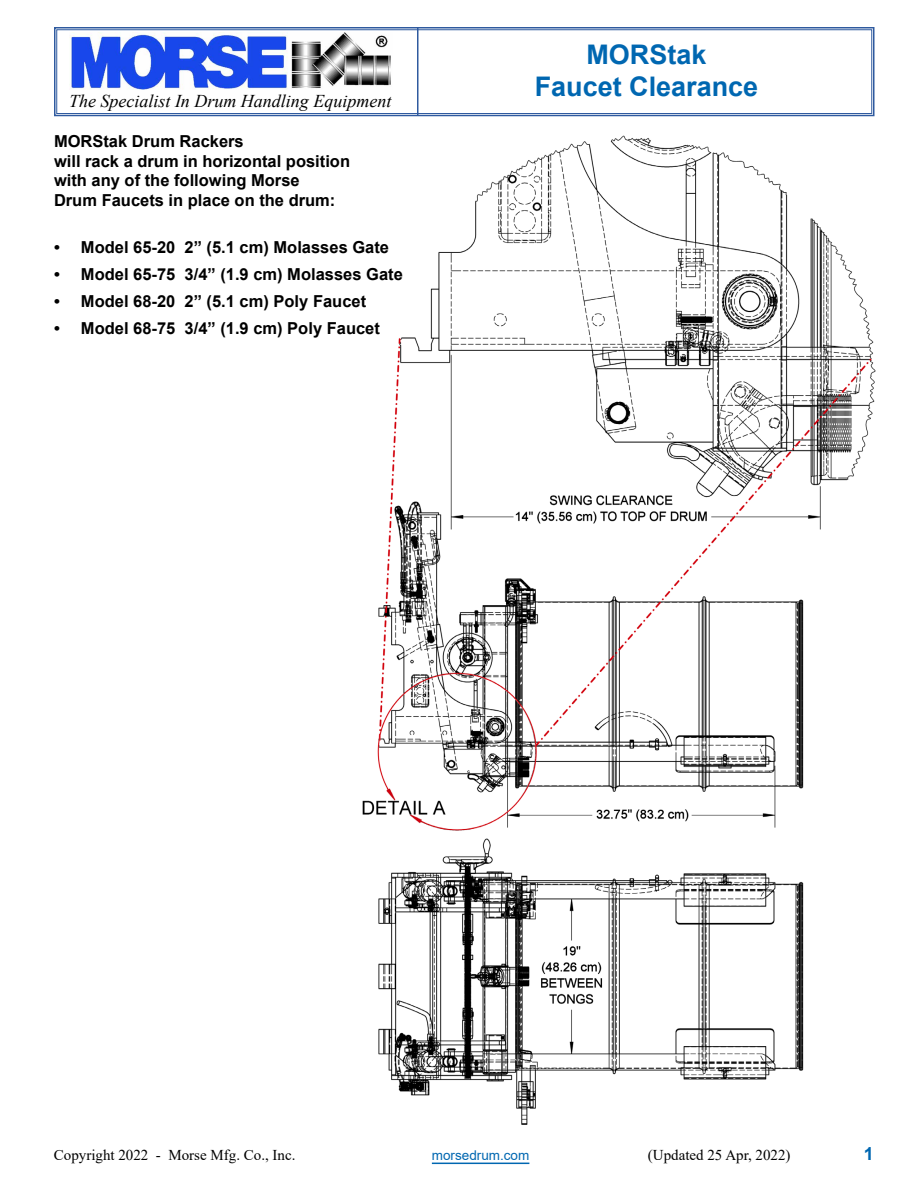
<style>
.page{position:relative;width:918px;height:1188px;background:#fff}
.page>*{position:absolute;margin:0;border:0;box-sizing:border-box;transform-origin:0 0}
.t1{font:700 27px/32.4px "Arial";color:#0067b1;text-align:center}
.t2{font:italic 18px "Times New Roman";color:#000}
.t3{font:700 18px "Arial";color:#0067b1}
.t4{font:700 16.5px/19.8px "Arial";color:#000}
.t5{font:15px "Times New Roman";color:#000}
.t6{font:13.5px "Arial";color:#0067b1}
</style>
<div class="page">
<img style="left:362px;top:135px;width:514px;height:990px">
<svg style="left:54px;top:27px;width:821px;height:90px"></svg>
<div style="left:56px;top:29px;width:816px;height:85px;border:1px solid #2f5a9f"></div>
<hr style="left:417px;top:28px;width:1px;height:88px;background:#2f5a9f">
<hr style="left:432px;top:1163px;width:97px;height:1px;background:#0067b1">
<p class="t2" style="left:69px;top:89px;width:324px">The Specialist In Drum Handling Equipment</p>
<p class="t4" style="left:54px;top:131px;width:298px">MORStak Drum Rackers<br>will rack a drum in horizontal position with any of the following Morse<br>Drum Faucets in place on the drum:</p>
<p class="t4" style="left:54px;top:238px;width:337px">• Model 65-20 2” (5.1 cm) Molasses Gate</p>
<p class="t4" style="left:54px;top:265px;width:350px">• Model 65-75 3/4” (1.9 cm) Molasses Gate</p>
<p class="t4" style="left:54px;top:292px;width:314px">• Model 68-20 2” (5.1 cm) Poly Faucet</p>
<p class="t4" style="left:54px;top:319px;width:327px">• Model 68-75 3/4” (1.9 cm) Poly Faucet</p>
<h1 class="t1" style="left:535px;top:39px;width:225px">MORStak<br>Faucet Clearance</h1>
<p class="t5" style="left:54px;top:1145px;width:243px">Copyright 2022 - Morse Mfg. Co., Inc.</p>
<p class="t6" style="left:432px;top:1146px;width:99px">morsedrum.com</p>
<p class="t5" style="left:648px;top:1145px;width:144px">(Updated 25 Apr, 2022)</p>
<p class="t3" style="left:864px;top:1141px;width:12px">1</p>
</div>
